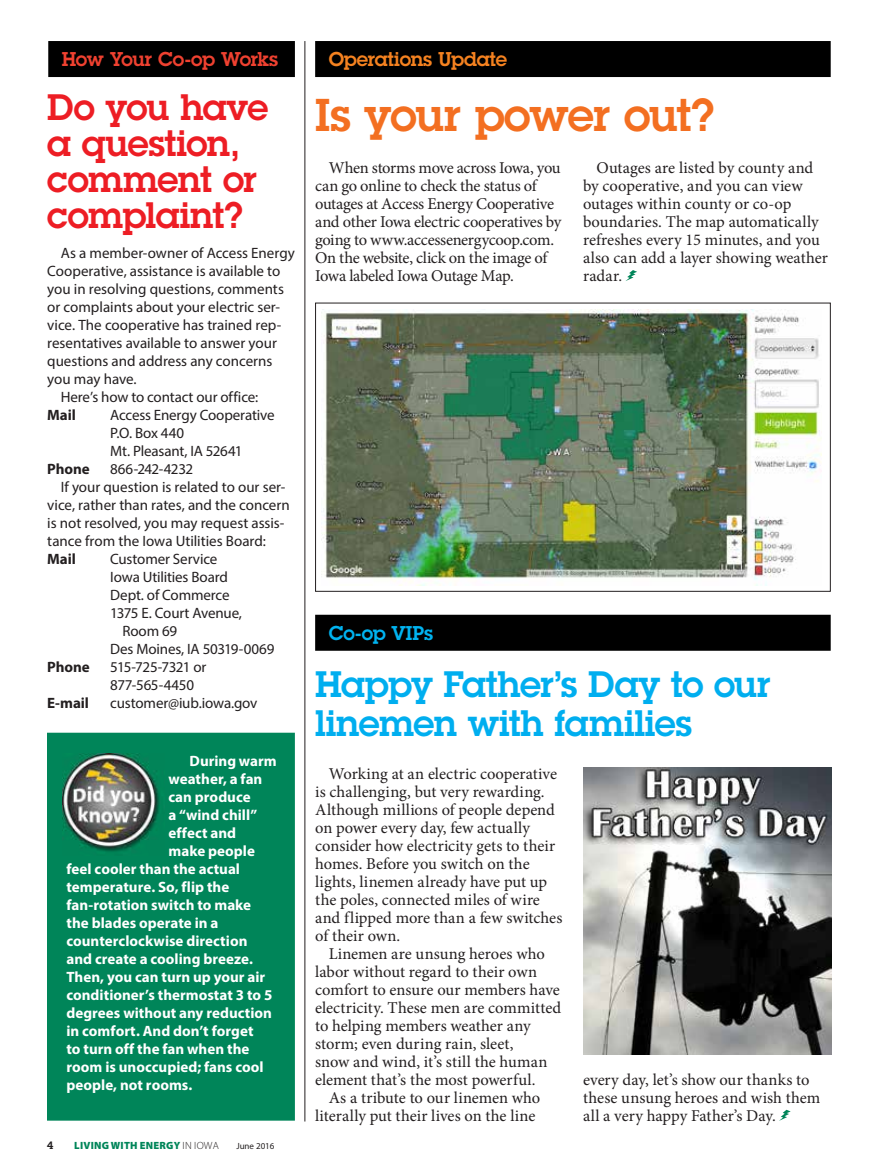
<style>
.page{position:relative;width:878px;height:1175px;background:#fff}
.page>*{position:absolute;margin:0;border:0;box-sizing:border-box;transform-origin:0 0}
.t1{font:600 45px "Lubalin Graph";letter-spacing:-.02em;color:#f36f21}
.t2{font:600 36px/39px "Lubalin Graph";letter-spacing:-.015em;color:#00aeef}
.t3{font:600 36px/36px "Lubalin Graph";letter-spacing:-.015em;color:#ed1d24}
.t4{font:600 19.5px "Lubalin Graph";letter-spacing:-.015em;color:#ef4130}
.t5{font:600 19.5px "Lubalin Graph";letter-spacing:-.005em;color:#f58220}
.t6{font:600 19.5px "Lubalin Graph";letter-spacing:-.005em;color:#00b3f0}
.t7{font:16.5px/18px "Minion Pro";letter-spacing:-.005em;color:#231f20}
.t8{font:15px/18px "Myriad Pro";letter-spacing:-.005em;color:#231f20}
.t9{font:700 15px "Myriad Pro";color:#fff}
.t10{font:700 15px "Myriad Pro";letter-spacing:-.005em;color:#231f20}
.t11{font:15px "Myriad Pro";letter-spacing:-.04em;color:#231f20}
.t12{font:900 10.5px "Myriad Pro";letter-spacing:.02em;color:#008559}
.t13{font:600 10.5px "Lubalin Graph";color:#231f20}
.t14{font:9px "Myriad Pro";color:#231f20}
.s1{font-weight:300;color:#231f20}
</style>
<div class="page">
<hr style="left:304px;top:41px;width:1px;height:1080px;background:#231f20">
<div style="left:48px;top:41px;width:247px;height:36px;background:#000"></div>
<div style="left:315px;top:41px;width:515px;height:36px;background:#000"></div>
<div style="left:315px;top:614px;width:515px;height:36px;background:#000"></div>
<img style="left:321px;top:309px;width:500px;height:276px">
<svg style="left:625px;top:270px;width:12px;height:11px"></svg>
<svg style="left:780px;top:1109px;width:10px;height:11px"></svg>
<img style="left:583px;top:767px;width:248px;height:287px">
<div style="left:47px;top:732px;width:248px;height:388px;background:#008559"></div>
<img style="left:63px;top:753px;width:97px;height:99px">
<p class="t4" style="left:62px;top:46px;width:218px">How Your Co-op Works</p>
<p class="t5" style="left:328px;top:46px;width:180px">Operations Update</p>
<h2 class="t3" style="left:47px;top:88px;width:222px">Do you have a question, comment or complaint?</h2>
<p class="t8" style="left:61px;top:243px;width:235px">As a member-owner of Access Energy</p>
<p class="t8" style="left:47px;top:261px;width:234px">Cooperative, assistance is available to</p>
<p class="t8" style="left:47px;top:279px;width:238px">you in resolving questions, comments</p>
<p class="t8" style="left:47px;top:297px;width:234px">or complaints about your electric ser-</p>
<p class="t8" style="left:47px;top:315px;width:236px">vice. The cooperative has trained rep-</p>
<p class="t8" style="left:47px;top:333px;width:231px">resentatives available to answer your</p>
<p class="t8" style="left:47px;top:351px;width:226px">questions and address any concerns</p>
<p class="t8" style="left:47px;top:369px;width:91px">you may have.</p>
<p class="t8" style="left:61px;top:387px;width:199px">Here’s how to contact our office:</p>
<p class="t10" style="left:47px;top:405px;width:30px">Mail</p>
<p class="t8" style="left:110px;top:405px;width:166px">Access Energy Cooperative<br>P.O. Box 440<br>Mt. Pleasant, IA 52641</p>
<p class="t10" style="left:47px;top:459px;width:44px">Phone</p>
<p class="t11" style="left:110px;top:459px;width:84px">866-242-4232</p>
<p class="t8" style="left:61px;top:477px;width:226px">If your question is related to our ser-</p>
<p class="t8" style="left:47px;top:495px;width:244px">vice, rather than rates, and the concern</p>
<p class="t8" style="left:47px;top:513px;width:239px">is not resolved, you may request assis-</p>
<p class="t8" style="left:47px;top:531px;width:220px">tance from the Iowa Utilities Board:</p>
<p class="t10" style="left:47px;top:549px;width:30px">Mail</p>
<p class="t8" style="left:110px;top:549px;width:108px">Customer Service</p>
<p class="t8" style="left:110px;top:567px;width:119px">Iowa Utilities Board</p>
<p class="t8" style="left:110px;top:585px;width:121px">Dept. of Commerce</p>
<p class="t8" style="left:110px;top:603px;width:133px">1375 E. Court Avenue,</p>
<p class="t8" style="left:122px;top:621px;width:56px">Room 69</p>
<p class="t8" style="left:110px;top:639px;width:165px">Des Moines, IA 50319-0069</p>
<p class="t10" style="left:47px;top:657px;width:44px">Phone</p>
<p class="t8" style="left:110px;top:657px;width:98px">515-725-7321 or<br>877-565-4450</p>
<p class="t10" style="left:47px;top:693px;width:43px">E-mail</p>
<p class="t8" style="left:110px;top:693px;width:149px">customer@iub.iowa.gov</p>
<p class="t9" style="left:189px;top:751px;width:88px">During warm</p>
<p class="t9" style="left:168px;top:769px;width:95px">weather, a fan</p>
<p class="t9" style="left:168px;top:787px;width:84px">can produce</p>
<p class="t9" style="left:168px;top:805px;width:90px">a “wind chill”</p>
<p class="t9" style="left:168px;top:823px;width:69px">effect and</p>
<p class="t9" style="left:168px;top:841px;width:88px">make people</p>
<p class="t9" style="left:66px;top:859px;width:175px">feel cooler than the actual</p>
<p class="t9" style="left:66px;top:877px;width:164px">temperature. So, flip the</p>
<p class="t9" style="left:66px;top:895px;width:186px">fan-rotation switch to make</p>
<p class="t9" style="left:66px;top:913px;width:153px">the blades operate in a</p>
<p class="t9" style="left:66px;top:931px;width:182px">counterclockwise direction</p>
<p class="t9" style="left:66px;top:949px;width:188px">and create a cooling breeze.</p>
<p class="t9" style="left:66px;top:967px;width:200px">Then, you can turn up your air</p>
<p class="t9" style="left:66px;top:985px;width:207px">conditioner’s thermostat 3 to 5</p>
<p class="t9" style="left:66px;top:1003px;width:207px">degrees without any reduction</p>
<p class="t9" style="left:66px;top:1021px;width:188px">in comfort. And don’t forget</p>
<p class="t9" style="left:66px;top:1039px;width:184px">to turn off the fan when the</p>
<p class="t9" style="left:66px;top:1057px;width:199px">room is unoccupied; fans cool</p>
<p class="t9" style="left:66px;top:1075px;width:127px">people, not rooms.</p>
<p class="t13" style="left:47px;top:1138px;width:8px">4</p>
<p class="t12" style="left:74px;top:1139px;width:146px">LIVING WITH ENERGY <span class="s1">IN IOWA</span></p>
<p class="t14" style="left:236px;top:1140px;width:40px">June 2016</p>
<h1 class="t1" style="left:315px;top:85px;width:401px">Is your power out?</h1>
<p class="t7" style="left:315px;top:159px;width:248px;text-indent:13px">When storms move across Iowa, you can go online to check the status of outages at Access Energy Cooperative and other Iowa electric cooperatives by going to www.accessenergycoop.com.<br>On the website, click on the image of Iowa labeled Iowa Outage Map.</p>
<p class="t7" style="left:583px;top:159px;width:246px;text-indent:13px">Outages are listed by county and by cooperative, and you can view outages within county or co-op boundaries. The map automatically refreshes every 15 minutes, and you also can add a layer showing weather radar.</p>
<p class="t6" style="left:328px;top:620px;width:106px">Co-op VIPs</p>
<h2 class="t2" style="left:315px;top:664px;width:457px">Happy Father’s Day to our linemen with families</h2>
<p class="t7" style="left:315px;top:765px;width:249px;text-indent:13px">Working at an electric cooperative is challenging, but very rewarding.<br>Although millions of people depend on power every day, few actually consider how electricity gets to their homes. Before you switch on the lights, linemen already have put up the poles, connected miles of wire and flipped more than a few switches of their own.</p>
<p class="t7" style="left:315px;top:945px;width:248px;text-indent:13px">Linemen are unsung heroes who labor without regard to their own comfort to ensure our members have electricity. These men are committed to helping members weather any storm; even during rain, sleet,<br>snow and wind, it’s still the human element that’s the most powerful.</p>
<p class="t7" style="left:315px;top:1089px;width:227px;text-indent:13px">As a tribute to our linemen who literally put their lives on the line</p>
<p class="t7" style="left:583px;top:1070px;width:239px">every day, let’s show our thanks to these unsung heroes and wish them all a very happy Father’s Day.</p>
</div>
